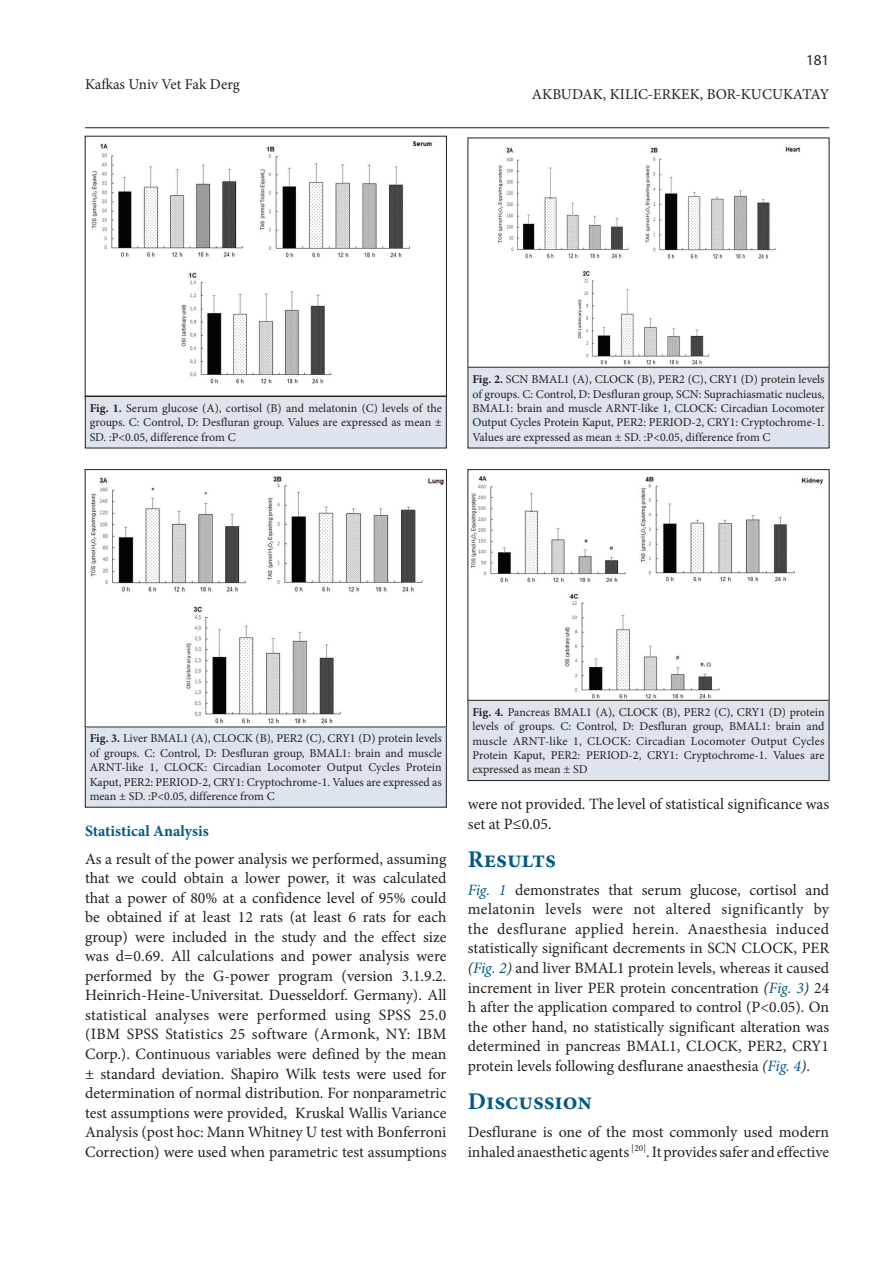
<style>
.page{position:relative;width:893px;height:1263px;background:#fff}
.page>*{position:absolute;margin:0;border:0;box-sizing:border-box;transform-origin:0 0}
.t1{font:700 24px "Minion Pro";color:#005984}
.t2{font:15.75px/19.5px "Minion Pro";color:#231f20;text-align:justify}
.t3{font:700 15.75px "Minion Pro";color:#005984}
.t4{font:15px "Minion Pro";color:#231f20}
.t5{font:15px "Myriad Pro";color:#231f20}
.t6{font:12px/14.4px "Minion Pro";letter-spacing:-.005em;color:#231f20;text-align:justify}
.s1{font-weight:700}
.s2{font-weight:700;font-style:italic}
.s3{font-style:italic;color:#005984}
.s4{font-style:italic}
</style>
<div class="page">
<hr style="left:85px;top:127px;width:744px;height:1px;background:#231f20">
<div style="left:85px;top:396px;width:361px;height:52px;background:#dee4ed"></div>
<div style="left:85px;top:396px;width:361px;height:52px;border:1px solid #231f20"></div>
<img style="left:92px;top:141px;width:340px;height:243px">
<div style="left:468px;top:367px;width:361px;height:81px;background:#dee4ed"></div>
<div style="left:468px;top:367px;width:361px;height:81px;border:1px solid #231f20"></div>
<img style="left:498px;top:146px;width:303px;height:219px">
<div style="left:85px;top:726px;width:361px;height:81px;background:#dee4ed"></div>
<img style="left:90px;top:476px;width:355px;height:248px">
<div style="left:85px;top:469px;width:362px;height:258px;border:1px solid #231f20"></div>
<div style="left:468px;top:700px;width:361px;height:80px;background:#dee4ed"></div>
<div style="left:468px;top:700px;width:361px;height:81px;border:1px solid #231f20"></div>
<img style="left:471px;top:476px;width:353px;height:222px">
<div style="left:468px;top:469px;width:361px;height:231px;border:1px solid #231f20"></div>
<p class="t4" style="left:85px;top:74px;width:156px">Kafkas Univ Vet Fak Derg</p>
<p class="t5" style="left:806px;top:51px;width:25px">181</p>
<p class="t4" style="left:532px;top:84px;width:299px">AKBUDAK, KILIC-ERKEK, BOR-KUCUKATAY</p>
<p class="t6" style="left:90px;top:401px;width:354px"><span class="s1">Fig. 1.</span> Serum glucose (A), cortisol (B) and melatonin (C) levels of the groups. C: Control, D: Desfluran group. Values are expressed as mean ± SD. :P&lt;0.05, difference from C</p>
<p class="t6" style="left:472px;top:372px;width:354px"><span class="s1">Fig. 2.</span> SCN BMAL1 (A), CLOCK (B), PER2 (C), CRY1 (D) protein levels of groups. C: Control, D: Desfluran group, SCN: Suprachiasmatic nucleus, BMAL1: brain and muscle ARNT-like 1, CLOCK: Circadian Locomoter Output Cycles Protein Kaput, PER2: PERIOD-2, CRY1: Cryptochrome-1.<br>Values are expressed as mean ± SD. :P&lt;0.05, difference from C</p>
<p class="t6" style="left:90px;top:731px;width:354px"><span class="s1">Fig. 3</span><span class="s2">.</span> Liver BMAL1 (A), CLOCK (B), PER2 (C), CRY1 (D) protein levels of groups. C: Control, D: Desfluran group, BMAL1: brain and muscle ARNT-like 1, CLOCK: Circadian Locomoter Output Cycles Protein Kaput, PER2: PERIOD-2, CRY1: Cryptochrome-1. Values are expressed as mean ± SD. :P&lt;0.05, difference from C</p>
<p class="t3" style="left:85px;top:819px;width:125px">Statistical Analysis</p>
<p class="t2" style="left:85px;top:849px;width:363px">As a result of the power analysis we performed, assuming that we could obtain a lower power, it was calculated that a power of 80% at a confidence level of 95% could be obtained if at least 12 rats (at least 6 rats for each group) were included in the study and the effect size was d=0.69. All calculations and power analysis were performed by the G-power program (version 3.1.9.2.<br>Heinrich-Heine-Universitat. Duesseldorf. Germany). All statistical analyses were performed using SPSS 25.0 (IBM SPSS Statistics 25 software (Armonk, NY: IBM Corp.). Continuous variables were defined by the mean ± standard deviation. Shapiro Wilk tests were used for determination of normal distribution. For nonparametric test assumptions were provided, Kruskal Wallis Variance Analysis (post hoc: Mann Whitney U test with Bonferroni Correction) were used when parametric test assumptions</p>
<p class="t6" style="left:472px;top:705px;width:354px"><span class="s1">Fig. 4</span><span class="s2">.</span> Pancreas BMAL1 (A), CLOCK (B), PER2 (C), CRY1 (D) protein levels of groups. C: Control, D: Desfluran group, BMAL1: brain and muscle ARNT-like 1, CLOCK: Circadian Locomoter Output Cycles Protein Kaput, PER2: PERIOD-2, CRY1: Cryptochrome-1. Values are expressed as mean ± SD</p>
<p class="t2" style="left:468px;top:794px;width:363px">were not provided. The level of statistical significance was set at P≤0.05.</p>
<h1 class="t1" style="left:468px;top:842px;width:90px">Results</h1>
<p class="t2" style="left:468px;top:880px;width:363px"><span class="s3">Fig. 1</span> demonstrates that serum glucose, cortisol and melatonin levels were not altered significantly by the desflurane applied herein. Anaesthesia induced statistically significant decrements in SCN CLOCK, PER <span class="s4">(</span><span class="s3">Fig. 2</span><span class="s4">)</span> and liver BMAL1 protein levels, whereas it caused increment in liver PER protein concentration <span class="s4">(</span><span class="s3">Fig. 3</span><span class="s4">)</span> 24 h after the application compared to control (P&lt;0.05). On the other hand, no statistically significant alteration was determined in pancreas BMAL1, CLOCK, PER2, CRY1 protein levels following desflurane anaesthesia <span class="s4">(</span><span class="s3">Fig. 4</span><span class="s4">)</span>.</p>
<h1 class="t1" style="left:468px;top:1084px;width:126px">Discussion</h1>
<p class="t2" style="left:468px;top:1122px;width:363px">Desflurane is one of the most commonly used modern inhaled anaesthetic agents <sup>[20]</sup>. It provides safer and effective</p>
</div>
